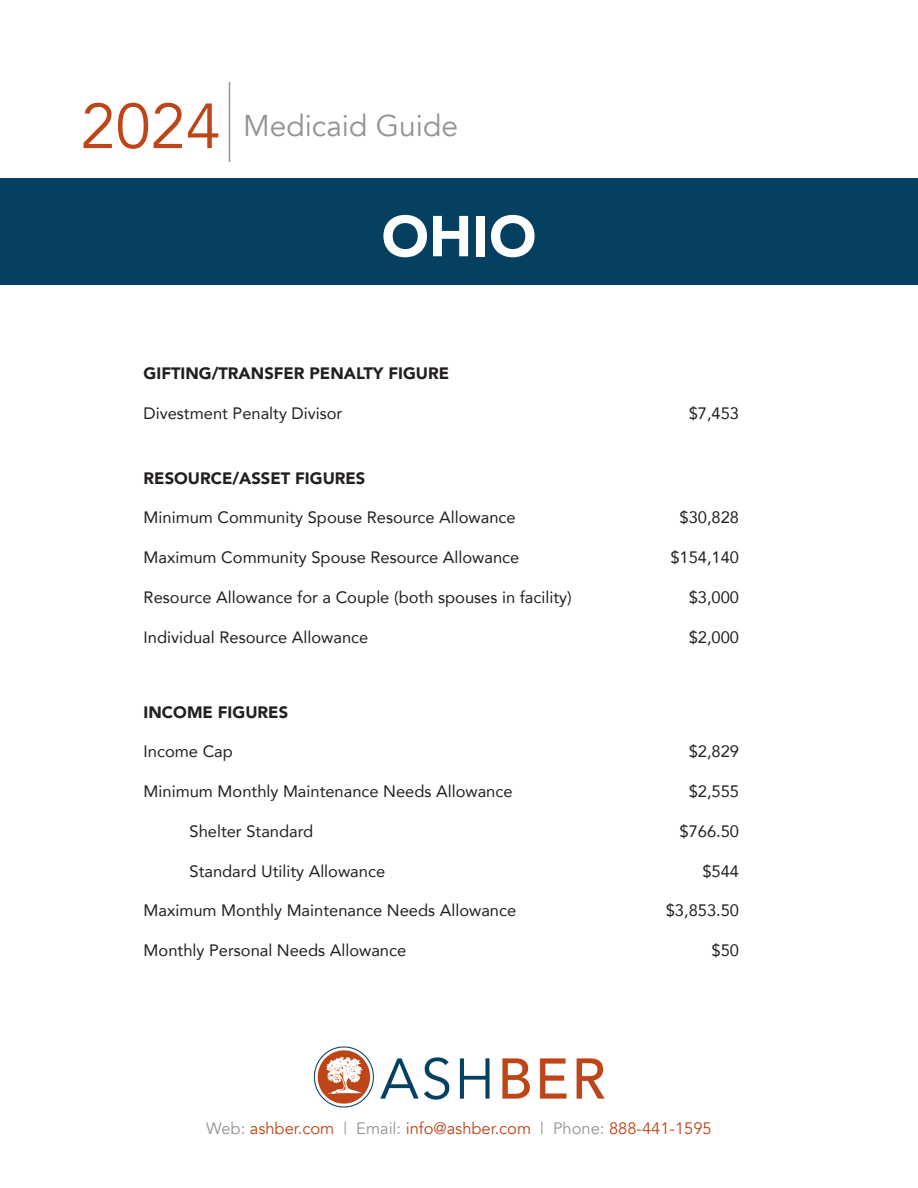
<style>
.page{position:relative;width:918px;height:1188px;background:#fff}
.page>*{position:absolute;margin:0;border:0;box-sizing:border-box;transform-origin:0 0}
.t1{font:63px "Avenir";color:#bd4517}
.t2{font:900 57px "Avenir";color:#fff}
.t3{font:30px "Avenir";color:#919494}
.t4{font:16.5px "Avenir";color:#231f20}
.t5{font:900 16.5px "Avenir";color:#231f20}
.t6{font:16.5px "Avenir";color:#bd4517}
.s1{color:#919494}
</style>
<div class="page">
<div style="left:0;top:178px;width:918px;height:107px;background:#054061"></div>
<img style="left:313px;top:1046px;width:292px;height:62px">
<hr style="left:229px;top:82px;width:1px;height:80px;background:#919494">
<p class="t1" style="left:81px;top:89px;width:142px">2024</p>
<p class="t3" style="left:243px;top:108px;width:217px">Medicaid Guide</p>
<p class="t2" style="left:382px;top:188px;width:156px">OHIO</p>
<p class="t5" style="left:144px;top:359px;width:307px">GIFTING/TRANSFER PENALTY FIGURE</p>
<p class="t4" style="left:144px;top:400px;width:200px">Divestment Penalty Divisor</p>
<p class="t4" style="left:689px;top:400px;width:52px">$7,453</p>
<p class="t5" style="left:144px;top:464px;width:223px">RESOURCE/ASSET FIGURES</p>
<p class="t4" style="left:144px;top:504px;width:374px">Minimum Community Spouse Resource Allowance</p>
<p class="t4" style="left:680px;top:504px;width:61px">$30,828</p>
<p class="t4" style="left:144px;top:544px;width:377px">Maximum Community Spouse Resource Allowance</p>
<p class="t4" style="left:670px;top:544px;width:70px">$154,140</p>
<p class="t4" style="left:144px;top:584px;width:430px">Resource Allowance for a Couple (both spouses in facility)</p>
<p class="t4" style="left:689px;top:584px;width:52px">$3,000</p>
<p class="t4" style="left:144px;top:624px;width:226px">Individual Resource Allowance</p>
<p class="t4" style="left:689px;top:624px;width:52px">$2,000</p>
<p class="t5" style="left:144px;top:698px;width:146px">INCOME FIGURES</p>
<p class="t4" style="left:144px;top:738px;width:91px">Income Cap</p>
<p class="t4" style="left:689px;top:738px;width:52px">$2,829</p>
<p class="t4" style="left:144px;top:778px;width:370px">Minimum Monthly Maintenance Needs Allowance</p>
<p class="t4" style="left:689px;top:778px;width:52px">$2,555</p>
<p class="t4" style="left:190px;top:818px;width:125px">Shelter Standard</p>
<p class="t4" style="left:680px;top:818px;width:61px">$766.50</p>
<p class="t4" style="left:190px;top:858px;width:197px">Standard Utility Allowance</p>
<p class="t4" style="left:702px;top:858px;width:38px">$544</p>
<p class="t4" style="left:144px;top:897px;width:374px">Maximum Monthly Maintenance Needs Allowance</p>
<p class="t4" style="left:666px;top:897px;width:75px">$3,853.50</p>
<p class="t4" style="left:144px;top:937px;width:264px">Monthly Personal Needs Allowance</p>
<p class="t4" style="left:712px;top:937px;width:29px">$50</p>
<p class="t6" style="left:206px;top:1119px;width:507px"><span class="s1">Web:</span> ashber.com <span class="s1">| Email:</span> info@ashber.com <span class="s1">| Phone:</span> 888-441-1595</p>
</div>
